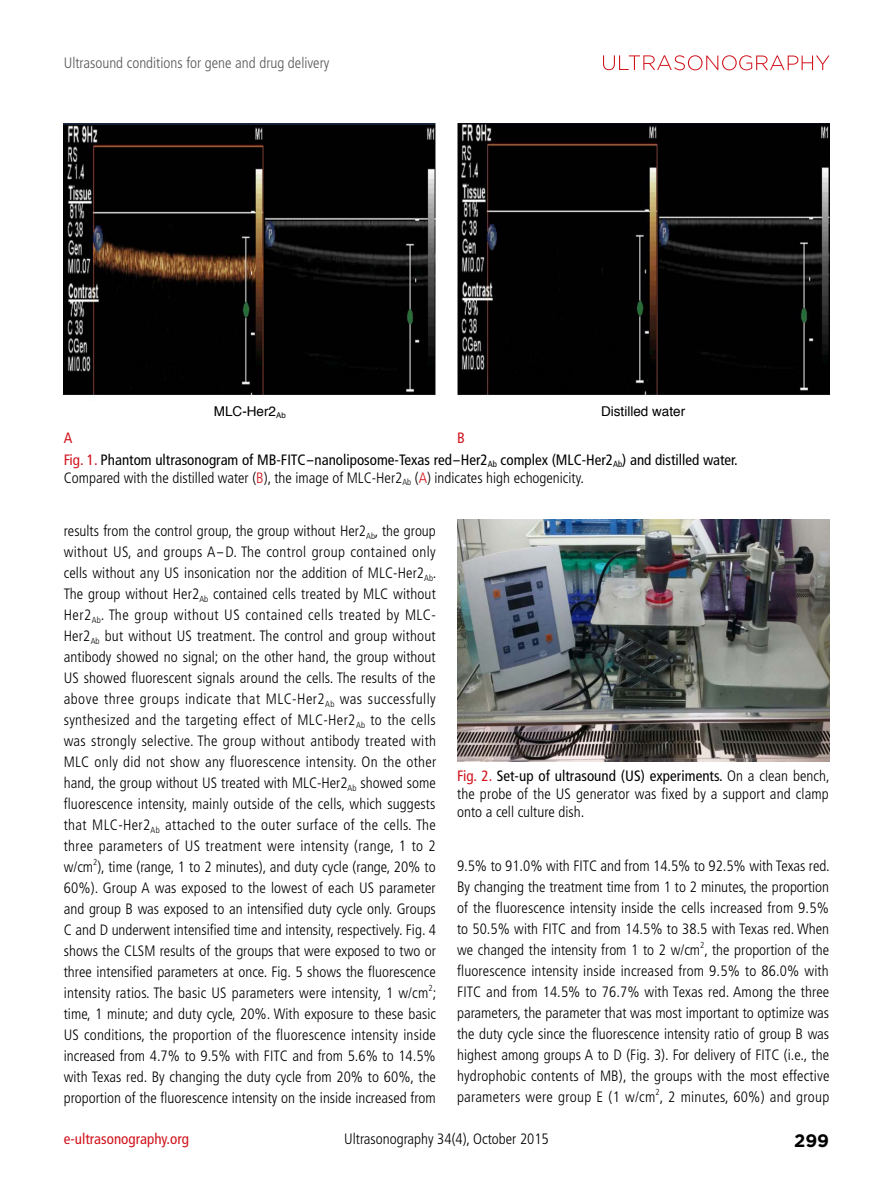
<style>
.page{position:relative;width:893px;height:1191px;background:#fff}
.page>*{position:absolute;margin:0;border:0;box-sizing:border-box;transform-origin:0 0}
.t1{font:700 18px "Gotham";color:#000}
.t2{font:300 condensed 15px/21px "Frutiger LT Std";color:#000;text-align:justify}
.t3{font:condensed 15px/18px "Frutiger LT Std";color:#000}
.t4{font:300 condensed 15px "Frutiger LT Std";color:#5a5757}
.t5{font:condensed 15px "Frutiger LT Std";color:#d0131c}
.t6{font:13.5px "Helvetica";color:#000}
.t7{font:300 condensed 8.7px "Frutiger LT Std";color:#000}
.s1{color:#d0131c}
.s2{font-weight:300}
.s3{font-weight:300;color:#d0131c}
.s4{font-weight:400;color:#d0131c}
.s5{font-weight:400}
</style>
<div class="page">
<svg style="left:603px;top:55px;width:226px;height:15px"></svg>
<img style="left:457px;top:519px;width:372px;height:242px">
<img style="left:64px;top:124px;width:372px;height:271px">
<img style="left:457px;top:123px;width:372px;height:272px">
<p class="t4" style="left:64px;top:54px;width:267px">Ultrasound conditions for gene and drug delivery</p>
<p class="t6" style="left:214px;top:401px;width:73px">MLC-Her2<sub>Ab</sub></p>
<p class="t6" style="left:601px;top:401px;width:86px">Distilled water</p>
<p class="t5" style="left:64px;top:429px;width:10px">A</p>
<p class="t5" style="left:457px;top:429px;width:9px">B</p>
<p class="t3" style="left:64px;top:450px;width:675px"><span class="s1">Fig. 1.</span> Phantom ultrasonogram of MB-FITC-nanoliposome-Texas red-Her2<sub>Ab</sub> complex (MLC-Her2<sub>Ab</sub>) and distilled water.<br><span class="s2">Compared with the distilled water (</span><span class="s3">B</span><span class="s2">), the image of MLC-Her2</span><sub>Ab</sub> <span class="s2">(</span><span class="s3">A</span><span class="s2">) indicates high echogenicity.</span></p>
<p class="t2" style="left:64px;top:520px;width:374px">results from the control group, the group without Her2<sub>Ab</sub>, the group without US, and groups A-D. The control group contained only cells without any US insonication nor the addition of MLC-Her2<sub>Ab</sub>.<br>The group without Her2<sub>Ab</sub> contained cells treated by MLC without Her2<sub>Ab</sub>. The group without US contained cells treated by MLC-Her2<sub>Ab</sub> but without US treatment. The control and group without antibody showed no signal; on the other hand, the group without US showed fluorescent signals around the cells. The results of the above three groups indicate that MLC-Her2<sub>Ab</sub> was successfully synthesized and the targeting effect of MLC-Her2<sub>Ab</sub> to the cells was strongly selective. The group without antibody treated with MLC only did not show any fluorescence intensity. On the other hand, the group without US treated with MLC-Her2<sub>Ab</sub> showed some fluorescence intensity, mainly outside of the cells, which suggests that MLC-Her2<sub>Ab</sub> attached to the outer surface of the cells. The three parameters of US treatment were intensity (range, 1 to 2 w/cm ), time (range, 1 to 2 minutes), and duty cycle (range, 20% to</p>
<p class="t7" style="left:93px;top:857px;width:6px">2</p>
<p class="t2" style="left:64px;top:877px;width:374px">60%). Group A was exposed to the lowest of each US parameter and group B was exposed to an intensified duty cycle only. Groups C and D underwent intensified time and intensity, respectively. Fig. 4 shows the CLSM results of the groups that were exposed to two or three intensified parameters at once. Fig. 5 shows the fluorescence intensity ratios. The basic US parameters were intensity, 1 w/cm ;</p>
<p class="t7" style="left:428px;top:983px;width:6px">2</p>
<p class="t2" style="left:64px;top:1003px;width:374px">time, 1 minute; and duty cycle, 20%. With exposure to these basic US conditions, the proportion of the fluorescence intensity inside increased from 4.7% to 9.5% with FITC and from 5.6% to 14.5% with Texas red. By changing the duty cycle from 20% to 60%, the proportion of the fluorescence intensity on the inside increased from</p>
<p class="t2" style="left:457px;top:766px;width:374px;line-height:18px"><span class="s4">Fig. 2.</span> <span class="s5">Set-up of ultrasound (US) experiments.</span> On a clean bench, the probe of the US generator was fixed by a support and clamp onto a cell culture dish.</p>
<p class="t2" style="left:457px;top:855px;width:374px">9.5% to 91.0% with FITC and from 14.5% to 92.5% with Texas red.<br>By changing the treatment time from 1 to 2 minutes, the proportion of the fluorescence intensity inside the cells increased from 9.5% to 50.5% with FITC and from 14.5% to 38.5 with Texas red. When we changed the intensity from 1 to 2 w/cm , the proportion of the</p>
<p class="t7" style="left:700px;top:939px;width:6px">2</p>
<p class="t2" style="left:457px;top:960px;width:374px">fluorescence intensity inside increased from 9.5% to 86.0% with FITC and from 14.5% to 76.7% with Texas red. Among the three parameters, the parameter that was most important to optimize was the duty cycle since the fluorescence intensity ratio of group B was highest among groups A to D (Fig. 3). For delivery of FITC (i.e., the hydrophobic contents of MB), the groups with the most effective parameters were group E (1 w/cm , 2 minutes, 60%) and group</p>
<p class="t7" style="left:655px;top:1086px;width:6px">2</p>
<p class="t5" style="left:64px;top:1130px;width:127px">e-ultrasonography.org</p>
<p class="t2" style="left:344px;top:1128px;width:206px">Ultrasonography 34(4), October 2015</p>
<p class="t1" style="left:794px;top:1130px;width:37px">299</p>
</div>
